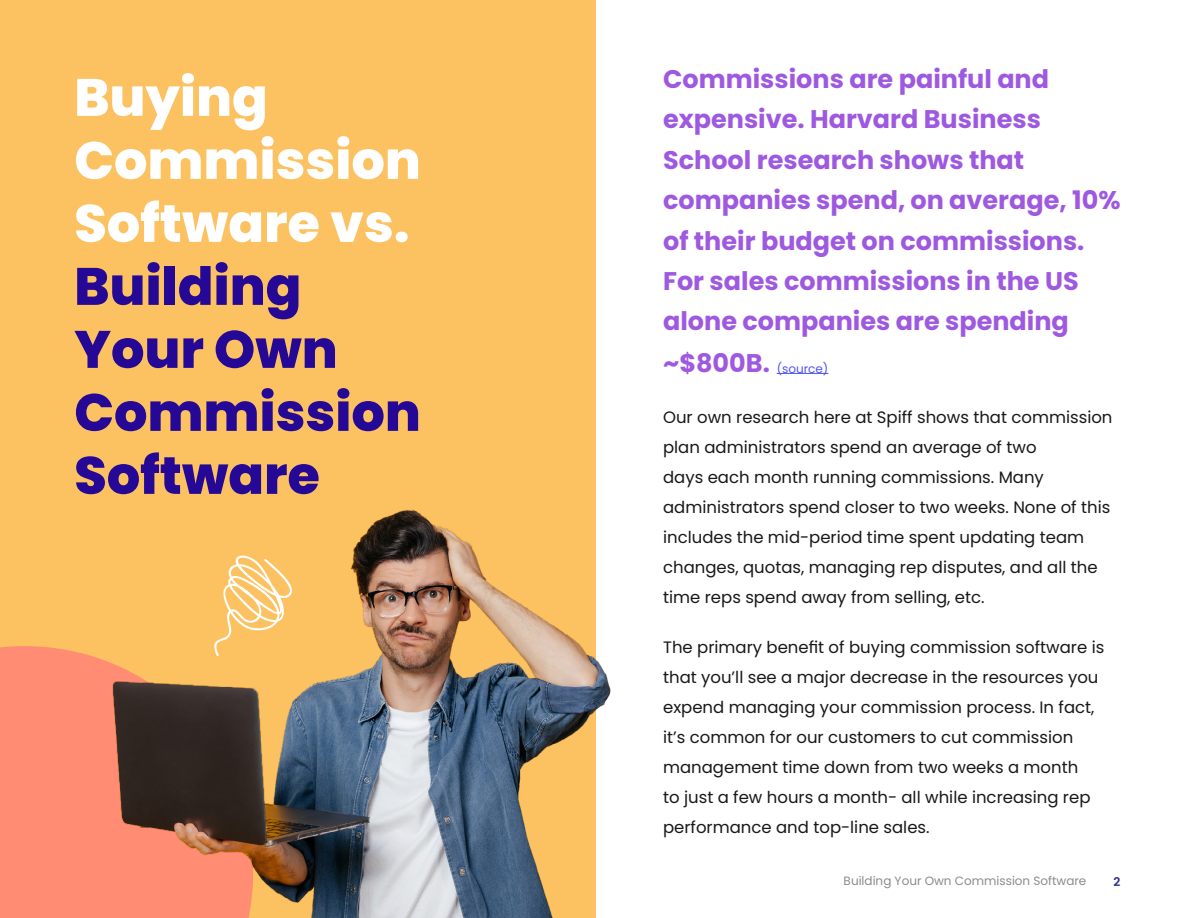
<style>
.page{position:relative;width:1188px;height:918px;background:#fff}
.page>*{position:absolute;margin:0;border:0;box-sizing:border-box;transform-origin:0 0}
.t1{font:800 52.5px/63px "Poppins";color:#250896}
.t2{font:800 52.5px/63px "Poppins";color:#fff}
.t3{font:700 25.5px/40.5px "Poppins";color:#9e59e0}
.t4{font:16.5px/30px "Poppins";color:#18181a}
.t5{font:12px "Poppins";color:#8b8b8d}
.t6{font:12px "Poppins";color:#4d54f2}
.t7{font:600 12px "Poppins";color:#2e2e8a}
.s1{font-weight:700;font-size:25.5px;color:#9e59e0}
</style>
<div class="page">
<div style="left:0;top:0;width:596px;height:918px;background:#fcc261"></div>
<div style="left:0;top:646px;width:96px;height:272px;background:#ff8c73"></div>
<hr style="left:777px;top:373px;width:51px;height:1px;background:#4d54f2">
<img style="left:96px;top:509px;width:515px;height:409px">
<svg style="left:212px;top:555px;width:81px;height:102px"></svg>
<h1 class="t2" style="left:74px;top:66px;width:348px">Buying<br>Commission<br>Software vs.</h1>
<h1 class="t1" style="left:74px;top:255px;width:348px">Building<br>Your Own<br>Commission<br>Software</h1>
<h2 class="t3" style="left:663px;top:58px;width:459px">Commissions are painful and expensive. Harvard Business<br>School research shows that companies spend, on average, 10% of their budget on commissions.<br>For sales commissions in the US alone companies are spending</h2>
<p class="t6" style="left:663px;top:361px;width:167px"><span class="s1">~$800B.</span> (source)</p>
<p class="t4" style="left:663px;top:402px;width:451px">Our own research here at Spiff shows that commission plan administrators spend an average of two<br>days each month running commissions. Many administrators spend closer to two weeks. None of this includes the mid-period time spent updating team changes, quotas, managing rep disputes, and all the time reps spend away from selling, etc.</p>
<p class="t4" style="left:663px;top:632px;width:443px">The primary benefit of buying commission software is that you’ll see a major decrease in the resources you expend managing your commission process. In fact, it’s common for our customers to cut commission management time down from two weeks a month<br>to just a few hours a month- all while increasing rep performance and top-line sales.</p>
<p class="t5" style="left:844px;top:874px;width:244px">Building Your Own Commission Software</p>
<p class="t7" style="left:1114px;top:874px;width:8px">2</p>
</div>
